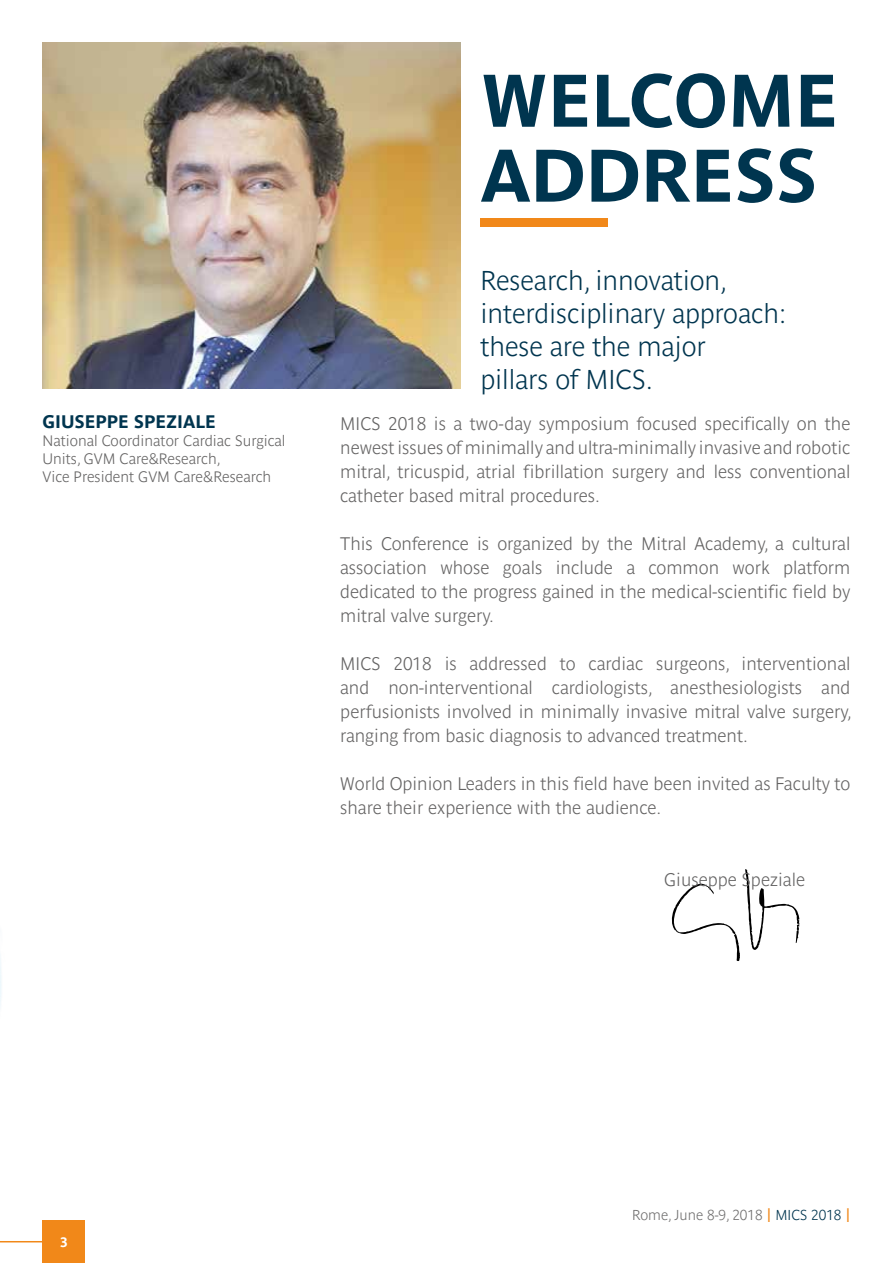
<style>
.page{position:relative;width:893px;height:1263px;background:#fff}
.page>*{position:absolute;margin:0;border:0;box-sizing:border-box;transform-origin:0 0}
.t1{font:700 73.5px/75px "Parisine Ptf";letter-spacing:-.005em;color:#00354f}
.t2{font:700 27px/33px "Parisine Clair";letter-spacing:-.005em;color:#00354f}
.t3{font:700 18px/24px "Parisine Clair";color:#646363;text-align:justify}
.t4{font:700 18px "Parisine Ptf";color:#00354f}
.t5{font:700 15px/18px "Parisine Clair";color:#646363}
.t6{font:700 14.25px "Parisine Clair";color:#706f6f}
.t7{font:700 13.5px "Parisine Ptf";color:#fff}
.s1{font-size:19.5px;color:#f18819}
.s2{color:#00354f}
</style>
<div class="page">
<div style="left:43px;top:1220px;width:42px;height:43px;background:#f18819"></div>
<hr style="left:0;top:1241px;width:44px;height:1px;background:#f18819">
<img style="left:0;top:958px;width:12px;height:285px">
<img style="left:43px;top:43px;width:417px;height:345px">
<div style="left:480px;top:218px;width:128px;height:8px;background:#f18819"></div>
<svg style="left:671px;top:869px;width:128px;height:92px"></svg>
<p class="t4" style="left:43px;top:408px;width:175px">GIUSEPPE SPEZIALE</p>
<p class="t5" style="left:43px;top:432px;width:244px">National Coordinator Cardiac Surgical<br>Units, GVM Care&amp;Research,<br>Vice President GVM Care&amp;Research</p>
<h1 class="t1" style="left:480px;top:57px;width:359px">WELCOME<br>ADDRESS</h1>
<h2 class="t2" style="left:480px;top:264px;width:307px">Research, innovation, interdisciplinary approach: these are the major<br>pillars of MICS.</h2>
<p class="t3" style="left:340px;top:412px;width:512px">MICS 2018 is a two-day symposium focused specifically on the newest issues of minimally and ultra-minimally invasive and robotic mitral, tricuspid, atrial fibrillation surgery and less conventional catheter based mitral procedures.</p>
<p class="t3" style="left:340px;top:532px;width:512px">This Conference is organized by the Mitral Academy, a cultural association whose goals include a common work platform dedicated to the progress gained in the medical-scientific field by mitral valve surgery.</p>
<p class="t3" style="left:340px;top:652px;width:513px">MICS 2018 is addressed to cardiac surgeons, interventional and non-interventional cardiologists, anesthesiologists and perfusionists involved in minimally invasive mitral valve surgery, ranging from basic diagnosis to advanced treatment.</p>
<p class="t3" style="left:340px;top:772px;width:512px">World Opinion Leaders in this field have been invited as Faculty to share their experience with the audience.</p>
<p class="t3" style="left:664px;top:868px;width:142px">Giuseppe Speziale</p>
<p class="t7" style="left:60px;top:1231px;width:9px">3</p>
<p class="t6" style="left:632px;top:1207px;width:220px">Rome, June 8-9, 2018 <span class="s1">I</span> <span class="s2">MICS 2018</span> <span class="s1">I</span></p>
</div>
